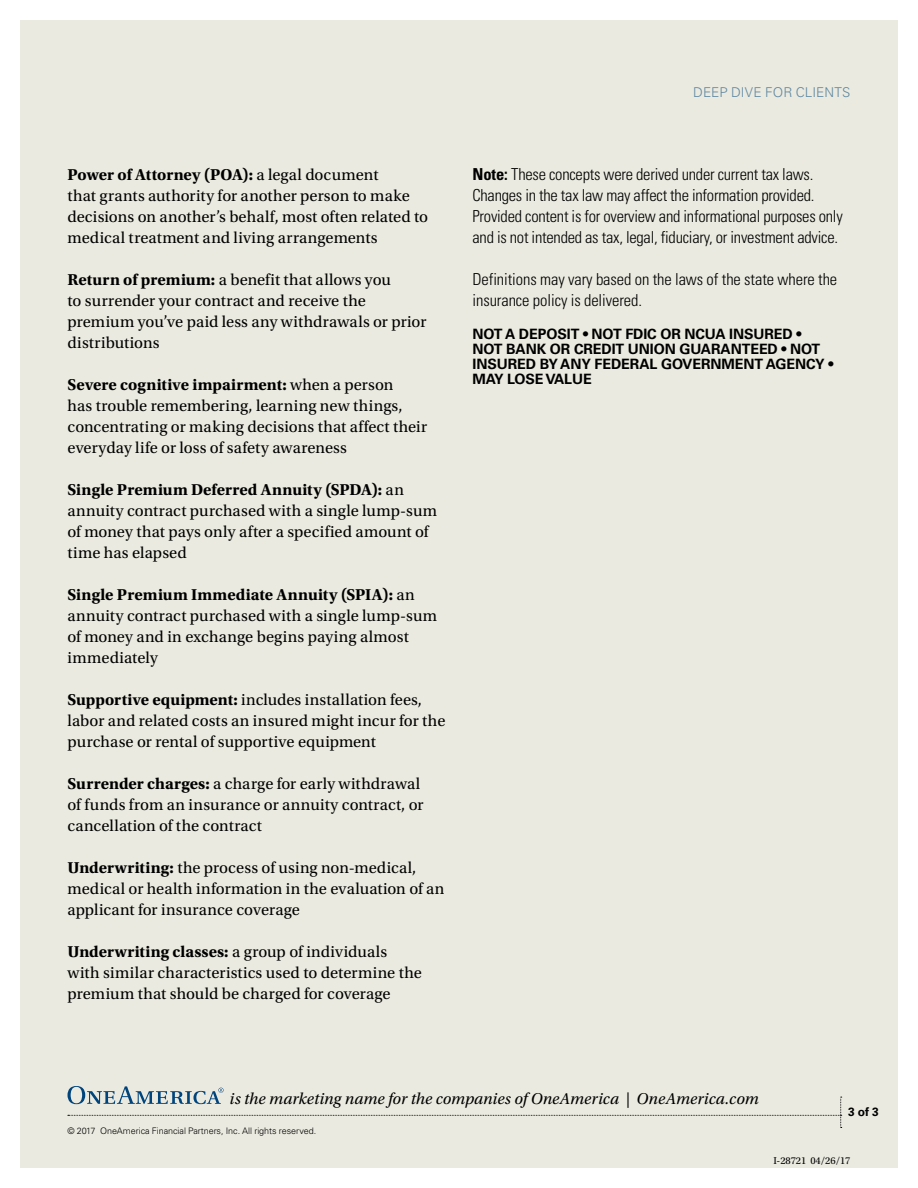
<style>
.page{position:relative;width:918px;height:1188px;background:#fff}
.page>*{position:absolute;margin:0;border:0;box-sizing:border-box;transform-origin:0 0}
.t1{font:16.5px/21px "Utopia Std";letter-spacing:.005em;color:#000}
.t2{font:300 condensed 16.5px/21px "Univers LT Std";letter-spacing:-.015em;color:#000}
.t3{font:italic 16.5px "Utopia Std";letter-spacing:.01em;color:#000}
.t4{font:700 14.25px/15px "Univers LT Std";letter-spacing:-.005em;color:#000}
.t5{font:300 13.5px "Univers LT Std";letter-spacing:.01em;color:#5d87a1}
.t6{font:700 12px "Univers LT Std";color:#000}
.t7{font:10.5px "Utopia Std";letter-spacing:-.005em;color:#000}
.t8{font:300 9px "Univers LT Std";letter-spacing:-.005em;color:#000}
.s1{font-weight:700}
</style>
<div class="page">
<div style="left:20px;top:20px;width:878px;height:1147px;background:#ebeae0"></div>
<svg style="left:67px;top:1086px;width:775px;height:42px"></svg>
<p class="t5" style="left:693px;top:84px;width:159px">DEEP DIVE FOR CLIENTS</p>
<p class="t1" style="left:68px;top:165px;width:362px"><span class="s1">Power of Attorney (POA):</span> a legal document<br>that grants authority for another person to make decisions on another’s behalf, most often related to medical treatment and living arrangements</p>
<p class="t1" style="left:68px;top:270px;width:361px"><span class="s1">Return of premium:</span> a benefit that allows you<br>to surrender your contract and receive the premium you’ve paid less any withdrawals or prior distributions</p>
<p class="t1" style="left:68px;top:375px;width:361px"><span class="s1">Severe cognitive impairment:</span> when a person<br>has trouble remembering, learning new things, concentrating or making decisions that affect their everyday life or loss of safety awareness</p>
<p class="t1" style="left:68px;top:480px;width:371px"><span class="s1">Single Premium Deferred Annuity (SPDA):</span> an annuity contract purchased with a single lump-sum of money that pays only after a specified amount of time has elapsed</p>
<p class="t1" style="left:68px;top:585px;width:371px"><span class="s1">Single Premium Immediate Annuity (SPIA):</span> an annuity contract purchased with a single lump-sum of money and in exchange begins paying almost immediately</p>
<p class="t1" style="left:68px;top:690px;width:379px"><span class="s1">Supportive equipment:</span> includes installation fees, labor and related costs an insured might incur for the purchase or rental of supportive equipment</p>
<p class="t1" style="left:68px;top:774px;width:358px"><span class="s1">Surrender charges:</span> a charge for early withdrawal of funds from an insurance or annuity contract, or cancellation of the contract</p>
<p class="t1" style="left:68px;top:858px;width:379px"><span class="s1">Underwriting:</span> the process of using non-medical, medical or health information in the evaluation of an applicant for insurance coverage</p>
<p class="t1" style="left:68px;top:942px;width:356px"><span class="s1">Underwriting classes:</span> a group of individuals with similar characteristics used to determine the premium that should be charged for coverage</p>
<p class="t2" style="left:472px;top:164px;width:372px"><span class="s1">Note:</span> These concepts were derived under current tax laws.<br>Changes in the tax law may affect the information provided.<br>Provided content is for overview and informational purposes only and is not intended as tax, legal, fiduciary, or investment advice.</p>
<p class="t2" style="left:472px;top:269px;width:366px">Definitions may vary based on the laws of the state where the insurance policy is delivered.</p>
<p class="t4" style="left:472px;top:327px;width:362px">NOT A DEPOSIT • NOT FDIC OR NCUA INSURED • NOT BANK OR CREDIT UNION GUARANTEED • NOT INSURED BY ANY FEDERAL GOVERNMENT AGENCY • MAY LOSE VALUE</p>
<p class="t3" style="left:230px;top:1090px;width:531px">is the marketing name for the companies of OneAmerica | OneAmerica.com</p>
<p class="t8" style="left:68px;top:1125px;width:250px">© 2017 OneAmerica Financial Partners, Inc. All rights reserved.</p>
<p class="t6" style="left:848px;top:1105px;width:32px">3 of 3</p>
<p class="t7" style="left:774px;top:1155px;width:79px">I-28721 04/26/17</p>
</div>
